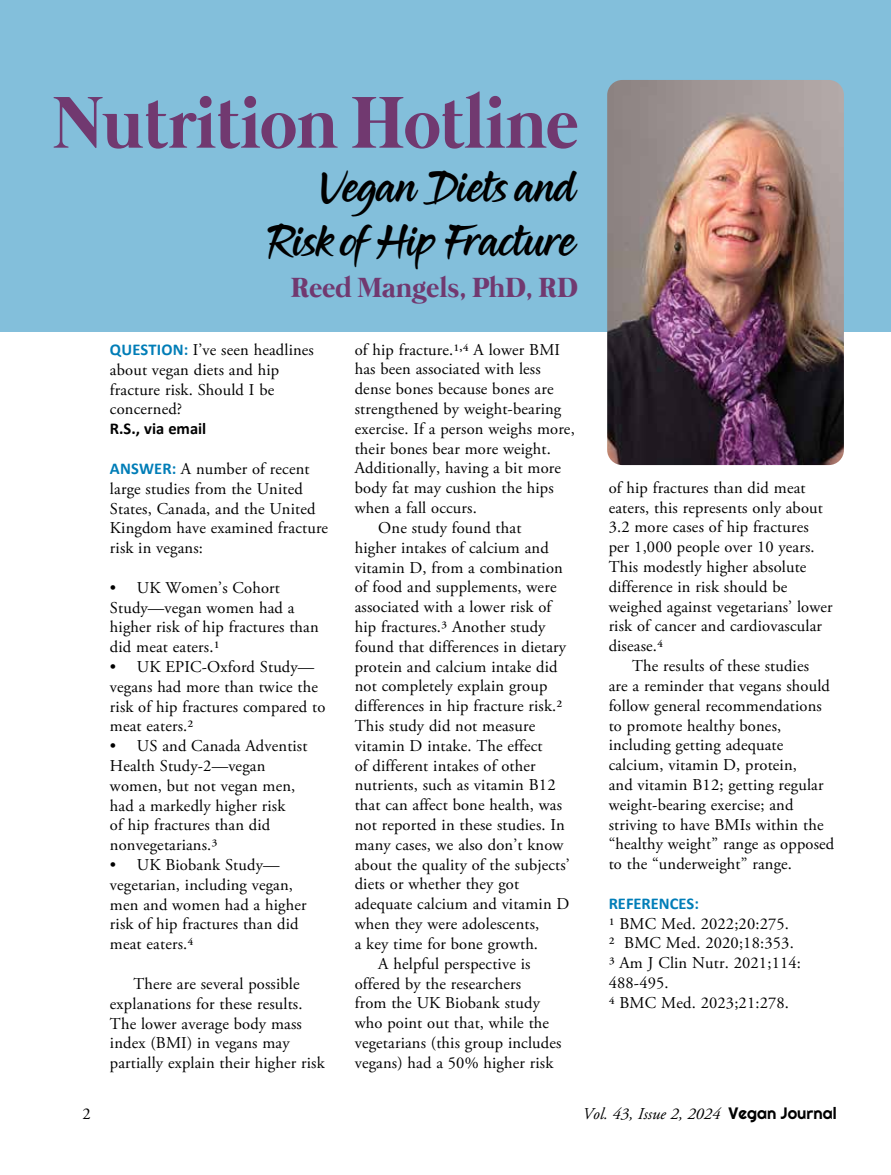
<style>
.page{position:relative;width:891px;height:1175px;background:#fff}
.page>*{position:absolute;margin:0;border:0;box-sizing:border-box;transform-origin:0 0}
.t1{font:700 75px "Mermaid";color:#713970;scale:.95 1}
.t2{font:45px/54px "Midnight Drive Two";color:#000;text-align:right}
.t3{font:700 28.5px "Mermaid";color:#713970}
.t4{font:16.5px/19.8px "Adobe Garamond Pro";letter-spacing:.01em;color:#000}
.t5{font:italic 16.5px "Adobe Garamond Pro";color:#000}
.t6{font:700 16.5px "Calibri";color:#000}
.t7{font:700 16.5px "Calibri";color:#007db8}
.s1{font-family:"Calibri";font-weight:700;color:#007db7}
.s2{font-family:"Righteous";font-style:normal}
</style>
<div class="page">
<div style="left:0;top:0;width:891px;height:332px;background:#83bfdb"></div>
<img style="left:607px;top:80px;width:237px;height:385px">
<h1 class="t1" style="left:53px;top:80px;width:554px">Nutrition Hotline</h1>
<h2 class="t2" style="left:265px;top:162px;width:313px">Vegan Diets and<br>Risk of Hip Fracture</h2>
<h3 class="t3" style="left:291px;top:271px;width:289px">Reed Mangels, PhD, RD</h3>
<p class="t4" style="left:110px;top:340px;width:206px"><span class="s1">QUESTION:</span> I’ve seen headlines about vegan diets and hip fracture risk. Should I be concerned?</p>
<p class="t6" style="left:110px;top:417px;width:98px">R.S., via email</p>
<p class="t4" style="left:110px;top:459px;width:220px"><span class="s1">ANSWER:</span> A number of recent large studies from the United<br>States, Canada, and the United<br>Kingdom have examined fracture risk in vegans:</p>
<p class="t4" style="left:110px;top:578px;width:210px">• UK Women’s Cohort<br>Study—vegan women had a higher risk of hip fractures than did meat eaters.1</p>
<p class="t4" style="left:110px;top:657px;width:217px">• UK EPIC-Oxford Study— vegans had more than twice the risk of hip fractures compared to meat eaters.2</p>
<p class="t4" style="left:110px;top:736px;width:199px">• US and Canada Adventist<br>Health Study-2—vegan women, but not vegan men, had a markedly higher risk<br>of hip fractures than did nonvegetarians.3</p>
<p class="t4" style="left:110px;top:855px;width:198px">• UK Biobank Study— vegetarian, including vegan, men and women had a higher risk of hip fractures than did meat eaters.4</p>
<p class="t4" style="left:110px;top:974px;width:216px;text-indent:24px">There are several possible explanations for these results.<br>The lower average body mass index (BMI) in vegans may partially explain their higher risk</p>
<p class="t4" style="left:355px;top:340px;width:207px">of hip fracture.1,4 A lower BMI</p>
<p class="t4" style="left:355px;top:360px;width:188px">has been associated with less</p>
<p class="t4" style="left:355px;top:380px;width:200px">dense bones because bones are</p>
<p class="t4" style="left:355px;top:399px;width:208px">strengthened by weight-bearing</p>
<p class="t4" style="left:355px;top:419px;width:222px">exercise. If a person weighs more,</p>
<p class="t4" style="left:355px;top:439px;width:198px">their bones bear more weight.</p>
<p class="t4" style="left:355px;top:459px;width:208px">Additionally, having a bit more</p>
<p class="t4" style="left:355px;top:479px;width:200px">body fat may cushion the hips</p>
<p class="t4" style="left:355px;top:498px;width:124px">when a fall occurs.</p>
<p class="t4" style="left:378px;top:518px;width:145px">One study found that</p>
<p class="t4" style="left:355px;top:538px;width:195px">higher intakes of calcium and</p>
<p class="t4" style="left:355px;top:558px;width:210px">vitamin D, from a combination</p>
<p class="t4" style="left:355px;top:578px;width:203px">of food and supplements, were</p>
<p class="t4" style="left:355px;top:597px;width:200px">associated with a lower risk of</p>
<p class="t4" style="left:355px;top:617px;width:192px">hip fractures.3 Another study</p>
<p class="t4" style="left:355px;top:637px;width:213px">found that differences in dietary</p>
<p class="t4" style="left:355px;top:657px;width:204px">protein and calcium intake did</p>
<p class="t4" style="left:355px;top:677px;width:194px">not completely explain group</p>
<p class="t4" style="left:355px;top:696px;width:209px">differences in hip fracture risk.2</p>
<p class="t4" style="left:355px;top:716px;width:182px">This study did not measure</p>
<p class="t4" style="left:355px;top:736px;width:189px">vitamin D intake. The effect</p>
<p class="t4" style="left:355px;top:756px;width:182px">of different intakes of other</p>
<p class="t4" style="left:355px;top:776px;width:202px">nutrients, such as vitamin B12</p>
<p class="t4" style="left:355px;top:795px;width:209px">that can affect bone health, was</p>
<p class="t4" style="left:355px;top:815px;width:212px">not reported in these studies. In</p>
<p class="t4" style="left:355px;top:835px;width:211px">many cases, we also don’t know</p>
<p class="t4" style="left:355px;top:855px;width:217px">about the quality of the subjects’</p>
<p class="t4" style="left:355px;top:875px;width:166px">diets or whether they got</p>
<p class="t4" style="left:355px;top:894px;width:216px">adequate calcium and vitamin D</p>
<p class="t4" style="left:355px;top:914px;width:186px">when they were adolescents,</p>
<p class="t4" style="left:355px;top:934px;width:185px">a key time for bone growth.</p>
<p class="t4" style="left:378px;top:954px;width:154px">A helpful perspective is</p>
<p class="t4" style="left:355px;top:974px;width:168px">offered by the researchers</p>
<p class="t4" style="left:355px;top:993px;width:187px">from the UK Biobank study</p>
<p class="t4" style="left:355px;top:1013px;width:196px">who point out that, while the</p>
<p class="t4" style="left:355px;top:1033px;width:208px">vegetarians (this group includes</p>
<p class="t4" style="left:355px;top:1053px;width:200px">vegans) had a 50% higher risk</p>
<p class="t4" style="left:609px;top:478px;width:226px">of hip fractures than did meat eaters, this represents only about<br>3.2 more cases of hip fractures per 1,000 people over 10 years.<br>This modestly higher absolute difference in risk should be weighed against vegetarians’ lower risk of cancer and cardiovascular disease.4</p>
<p class="t4" style="left:609px;top:656px;width:227px;text-indent:24px">The results of these studies<br>are a reminder that vegans should follow general recommendations to promote healthy bones, including getting adequate calcium, vitamin D, protein,<br>and vitamin B12; getting regular weight-bearing exercise; and striving to have BMIs within the “healthy weight” range as opposed to the “underweight” range.</p>
<p class="t7" style="left:609px;top:891px;width:92px">REFERENCES:</p>
<p class="t4" style="left:609px;top:914px;width:194px">1 BMC Med. 2022;20:275.<br>2 BMC Med. 2020;18:353.<br>3 Am J Clin Nutr. 2021;114:<br>488-495.<br>4 BMC Med. 2023;21:278.</p>
<p class="t4" style="left:82px;top:1104px;width:10px">2</p>
<p class="t5" style="left:583px;top:1104px;width:255px">Vol. 43, Issue 2, 2024 <span class="s2">Vegan Journal</span></p>
</div>
